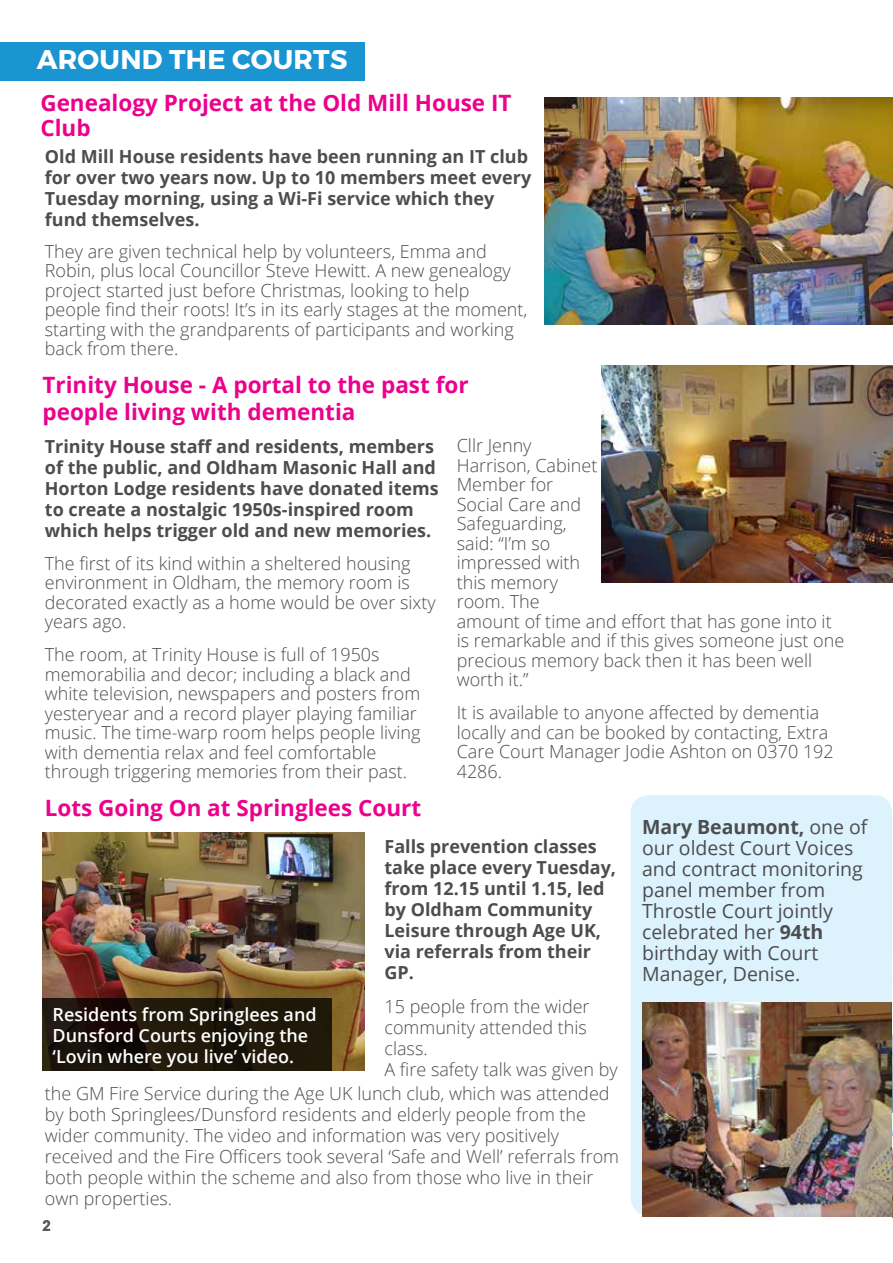
<style>
.page{position:relative;width:893px;height:1263px;background:#fff}
.page>*{position:absolute;margin:0;border:0;box-sizing:border-box;transform-origin:0 0}
.t1{font:700 27px "Montserrat";letter-spacing:.01em;color:#fff}
.t2{font:700 22.5px/25.5px "Open Sans";color:#ec008c}
.t3{font:19.5px/21px "Open Sans";color:#4d4d4f}
.t4{font:300 18px/19.5px "Open Sans";color:#4d4d4f}
.t5{font:700 18px/21px "Open Sans";color:#4d4d4f}
.t6{font:600 18px/21px "Open Sans";color:#fff}
.t7{font:700 15px "Arial";color:#58595b}
.s1{font-weight:700}
</style>
<div class="page">
<div style="left:631px;top:795px;width:261px;height:420px;background:#dcf2fd;border-radius:18px"></div>
<img style="left:544px;top:97px;width:349px;height:227px">
<img style="left:602px;top:365px;width:291px;height:218px">
<img style="left:43px;top:832px;width:321px;height:239px">
<img style="left:642px;top:1002px;width:250px;height:214px">
<img style="left:892px;top:1033px;width:1px;height:184px">
<svg style="left:43px;top:999px;width:289px;height:72px;fill:#20180a"></svg>
<div style="left:0;top:43px;width:364px;height:38px;background:#1a95d2"></div>
<h1 class="t1" style="left:37px;top:43px;width:312px">AROUND THE COURTS</h1>
<p class="t2" style="left:40px;top:89px;width:473px">Genealogy Project at the Old Mill House IT<br>Club</p>
<p class="t5" style="left:45px;top:146px;width:488px">Old Mill House residents have been running an IT club for over two years now. Up to 10 members meet every Tuesday morning, using a Wi-Fi service which they fund themselves.</p>
<p class="t4" style="left:45px;top:241px;width:484px">They are given technical help by volunteers, Emma and Robin, plus local Councillor Steve Hewitt. A new genealogy project started just before Christmas, looking to help people find their roots! It’s in its early stages at the moment, starting with the grandparents of participants and working back from there.</p>
<p class="t2" style="left:43px;top:371px;width:428px;line-height:27px">Trinity House - A portal to the past for people living with dementia</p>
<p class="t5" style="left:45px;top:435px;width:395px">Trinity House staff and residents, members of the public, and Oldham Masonic Hall and Horton Lodge residents have donated items to create a nostalgic 1950s-inspired room which helps trigger old and new memories.</p>
<p class="t4" style="left:45px;top:553px;width:392px">The first of its kind within a sheltered housing environment in Oldham, the memory room is decorated exactly as a home would be over sixty years ago.</p>
<p class="t4" style="left:45px;top:644px;width:377px">The room, at Trinity House is full of 1950s memorabilia and decor; including a black and white television, newspapers and posters from yesteryear and a record player playing familiar music. The time-warp room helps people living with dementia relax and feel comfortable through triggering memories from their past.</p>
<p class="t4" style="left:457px;top:436px;width:389px">Cllr Jenny<br>Harrison, Cabinet<br>Member for<br>Social Care and<br>Safeguarding,<br>said: “I’m so<br>impressed with<br>this memory<br>room. The<br>amount of time and effort that has gone into it is remarkable and if this gives someone just one precious memory back then it has been well worth it.”</p>
<p class="t4" style="left:457px;top:703px;width:379px">It is available to anyone affected by dementia locally and can be booked by contacting, Extra Care Court Manager Jodie Ashton on 0370 192<br>4286.</p>
<p class="t2" style="left:45px;top:794px;width:378px">Lots Going On at Springlees Court</p>
<p class="t6" style="left:53px;top:1004px;width:265px">Residents from Springlees and<br>Dunsford Courts enjoying the ‘Lovin where you live’ video.</p>
<p class="t5" style="left:384px;top:835px;width:233px">Falls prevention classes take place every Tuesday, from 12.15 until 1.15, led by Oldham Community<br>Leisure through Age UK, via referrals from their<br>GP.</p>
<p class="t4" style="left:384px;top:996px;width:235px;line-height:21px">15 people from the wider community attended this class.<br>A fire safety talk was given by</p>
<p class="t4" style="left:45px;top:1083px;width:576px;line-height:21px">the GM Fire Service during the Age UK lunch club, which was attended by both Springlees/Dunsford residents and elderly people from the wider community. The video and information was very positively received and the Fire Officers took several ‘Safe and Well’ referrals from both people within the scheme and also from those who live in their own properties.</p>
<p class="t7" style="left:43px;top:1216px;width:10px">2</p>
<p class="t3" style="left:642px;top:816px;width:227px"><span class="s1">Mary Beaumont,</span> one of our oldest Court Voices and contract monitoring panel member from<br>Throstle Court jointly celebrated her <span class="s1">94th </span>birthday with Court<br>Manager, Denise.</p>
</div>
